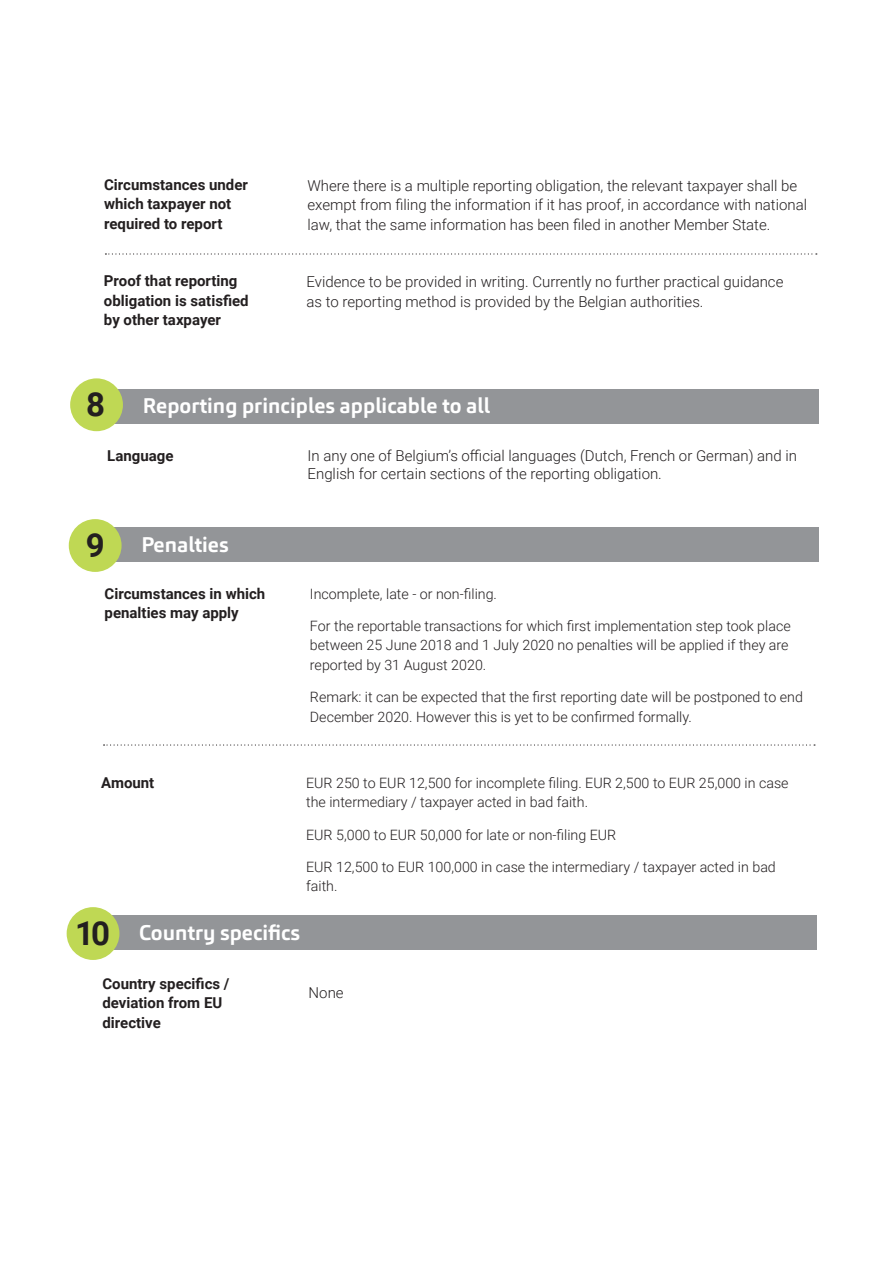
<style>
.page{position:relative;width:893px;height:1263px;background:#fff}
.page>*{position:absolute;margin:0;border:0;box-sizing:border-box;transform-origin:0 0}
.t1{font:700 33.15px "Roboto";color:#231f20}
.t2{font:700 21px "Carnac";color:#fff}
.t3{font:300 15px/19.5px "Roboto";color:#231f20}
.t4{font:700 15px/19.5px "Roboto";color:#231f20}
.t5{font:300 14.25px/19.5px "Roboto";color:#231f20}
</style>
<div class="page">
<div style="left:113px;top:389px;width:706px;height:34px;background:#939598"></div>
<div style="left:70px;top:378px;width:53px;height:53px;background:#bfd854;border-radius:50%"></div>
<div style="left:111px;top:528px;width:708px;height:34px;background:#939598"></div>
<div style="left:69px;top:519px;width:53px;height:53px;background:#bfd854;border-radius:50%"></div>
<svg style="left:105px;top:253px;width:712px;height:2px"></svg>
<div style="left:111px;top:916px;width:705px;height:34px;background:#939598"></div>
<div style="left:67px;top:907px;width:52px;height:53px;background:#bfd854;border-radius:50%"></div>
<svg style="left:104px;top:744px;width:711px;height:2px"></svg>
<p class="t4" style="left:104px;top:174px;width:145px">Circumstances under which taxpayer not required to report</p>
<p class="t3" style="left:308px;top:175px;width:501px">Where there is a multiple reporting obligation, the relevant taxpayer shall be exempt from filing the information if it has proof, in accordance with national law, that the same information has been filed in another Member State.</p>
<p class="t4" style="left:104px;top:271px;width:146px">Proof that reporting obligation is satisfied by other taxpayer</p>
<p class="t3" style="left:306px;top:272px;width:478px">Evidence to be provided in writing. Currently no further practical guidance as to reporting method is provided by the Belgian authorities.</p>
<p class="t1" style="left:86px;top:381px;width:20px">8</p>
<p class="t2" style="left:143px;top:393px;width:349px">Reporting principles applicable to all</p>
<p class="t4" style="left:107px;top:445px;width:68px">Language</p>
<p class="t3" style="left:308px;top:446px;width:491px;line-height:18px">In any one of Belgium’s official languages (Dutch, French or German) and in<br>English for certain sections of the reporting obligation.</p>
<p class="t1" style="left:86px;top:522px;width:20px">9</p>
<p class="t2" style="left:141px;top:531px;width:89px">Penalties</p>
<p class="t4" style="left:105px;top:583px;width:162px">Circumstances in which penalties may apply</p>
<p class="t5" style="left:310px;top:583px;width:189px">Incomplete, late - or non-filing.</p>
<p class="t5" style="left:310px;top:615px;width:482px">For the reportable transactions for which first implementation step took place between 25 June 2018 and 1 July 2020 no penalties will be applied if they are reported by 31 August 2020.</p>
<p class="t5" style="left:310px;top:687px;width:494px">Remark: it can be expected that the first reporting date will be postponed to end<br>December 2020. However this is yet to be confirmed formally.</p>
<p class="t4" style="left:101px;top:773px;width:55px">Amount</p>
<p class="t5" style="left:306px;top:772px;width:484px">EUR 250 to EUR 12,500 for incomplete filing. EUR 2,500 to EUR 25,000 in case the intermediary / taxpayer acted in bad faith.</p>
<p class="t5" style="left:306px;top:824px;width:312px">EUR 5,000 to EUR 50,000 for late or non-filing EUR</p>
<p class="t5" style="left:306px;top:856px;width:471px">EUR 12,500 to EUR 100,000 in case the intermediary / taxpayer acted in bad faith.</p>
<p class="t1" style="left:75px;top:910px;width:36px">10</p>
<p class="t2" style="left:139px;top:919px;width:162px">Country specifics</p>
<p class="t4" style="left:102px;top:973px;width:129px">Country specifics / deviation from EU directive</p>
<p class="t3" style="left:309px;top:982px;width:37px">None</p>
</div>
